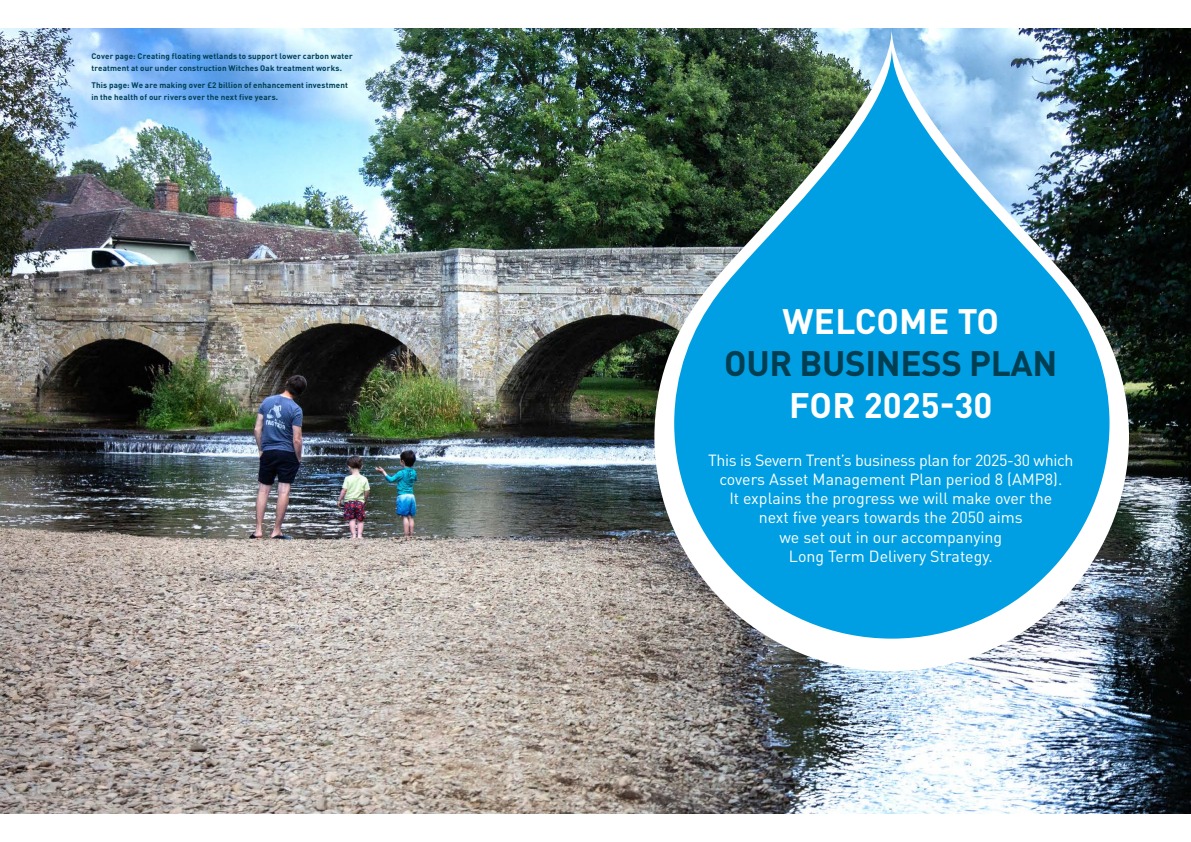
<style>
.page{position:relative;width:1191px;height:842px;background:#fff}
.page>*{position:absolute;margin:0;border:0;box-sizing:border-box;transform-origin:0 0}
.t1{font:700 35px "DINOT";color:#fff}
.t2{font:700 35px "DINOT";letter-spacing:-.01em;color:#003e52}
.t3{font:16px/19.2px "DINOT";color:#fff;text-align:center}
.t4{font:700 8px/12px "DINOT";letter-spacing:.02em;color:#003e53}
</style>
<div class="page">
<img style="left:0;top:28px;width:1191px;height:786px">
<img style="left:654px;top:28px;width:475px;height:643px">
<svg style="left:674px;top:48px;width:435px;height:591px;background:#2f9ac5"></svg>
<p class="t4" style="left:91px;top:50px;width:263px">Cover page: Creating floating wetlands to support lower carbon water treatment at our under construction Witches Oak treatment works.</p>
<p class="t4" style="left:91px;top:79px;width:258px">This page: We are making over £2 billion of enhancement investment in the health of our rivers over the next five years.</p>
<h1 class="t1" style="left:782px;top:299px;width:218px">WELCOME TO</h1>
<h1 class="t2" style="left:724px;top:341px;width:335px">OUR BUSINESS PLAN</h1>
<h1 class="t1" style="left:789px;top:383px;width:205px">FOR 2025-30</h1>
<p class="t3" style="left:708px;top:450px;width:367px">This is Severn Trent’s business plan for 2025-30 which covers Asset Management Plan period 8 (AMP8).<br>It explains the progress we will make over the<br>next five years towards the 2050 aims<br>we set out in our accompanying<br>Long Term Delivery Strategy.</p>
</div>
